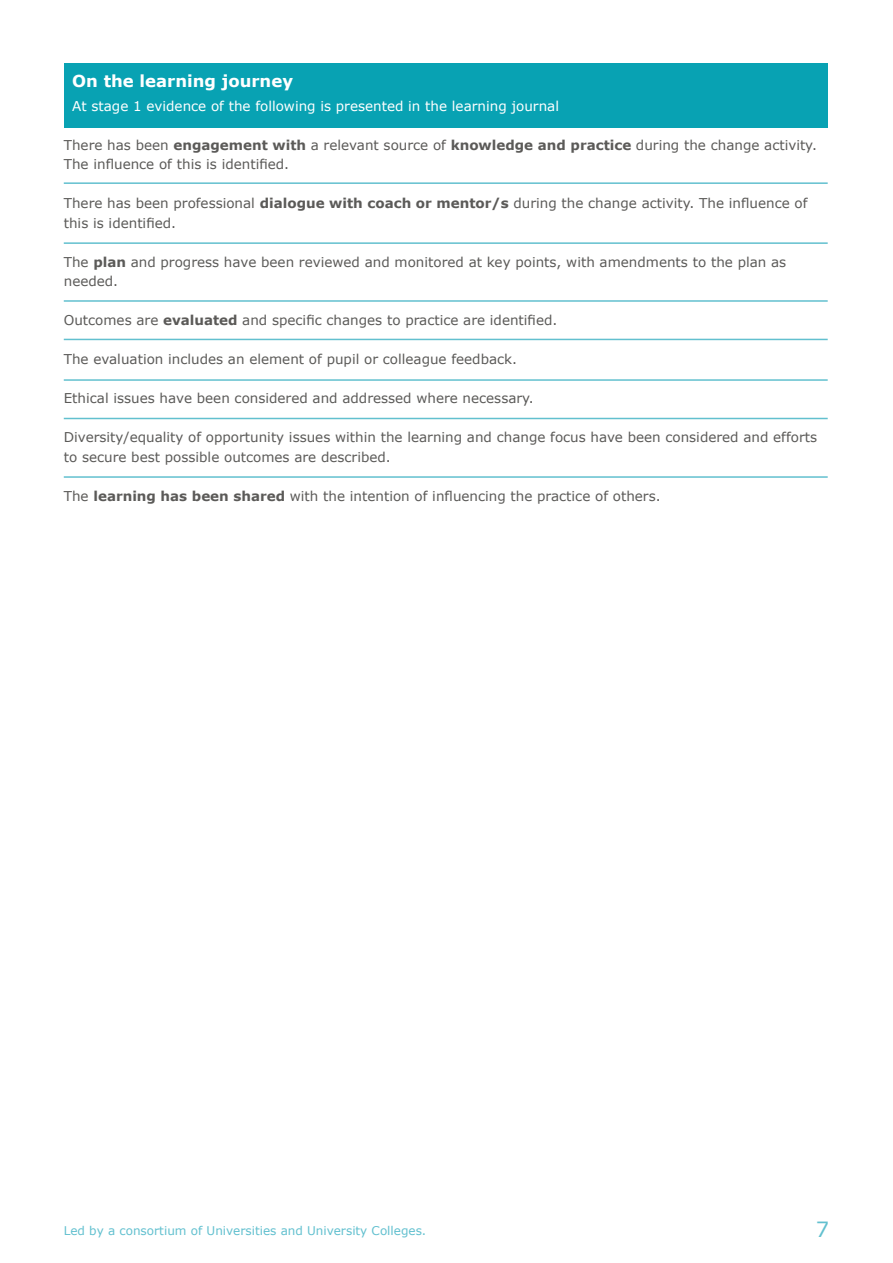
<style>
.page{position:relative;width:893px;height:1263px;background:#fff}
.page>*{position:absolute;margin:0;border:0;box-sizing:border-box;transform-origin:0 0}
.t1{font:21px "Verdana";color:#62c0cf}
.t2{font:700 16.5px "Verdana";color:#fff}
.t3{font:13.5px/19.5px "Verdana";color:#5b5a58}
.t4{font:13.5px "Verdana";color:#fff}
.t5{font:12px "Verdana";color:#62c0cf}
.s1{font-weight:700}
</style>
<div class="page">
<div style="left:65px;top:64px;width:763px;height:64px;background:#08a2b3"></div>
<hr style="left:64px;top:182px;width:764px;height:2px;background:#62c0cf">
<hr style="left:64px;top:242px;width:764px;height:2px;background:#62c0cf">
<hr style="left:64px;top:300px;width:764px;height:2px;background:#62c0cf">
<hr style="left:64px;top:339px;width:764px;height:1px;background:#62c0cf">
<hr style="left:64px;top:379px;width:764px;height:2px;background:#62c0cf">
<hr style="left:64px;top:418px;width:764px;height:1px;background:#62c0cf">
<hr style="left:64px;top:476px;width:764px;height:2px;background:#62c0cf">
<p class="t2" style="left:72px;top:69px;width:222px">On the learning journey</p>
<p class="t4" style="left:72px;top:97px;width:488px">At stage 1 evidence of the following is presented in the learning journal</p>
<p class="t3" style="left:64px;top:135px;width:755px">There has been <span class="s1">engagement with</span> a relevant source of <span class="s1">knowledge and practice</span> during the change activity.<br>The influence of this is identified.</p>
<p class="t3" style="left:64px;top:193px;width:745px">There has been professional <span class="s1">dialogue with coach or mentor/s</span> during the change activity. The influence of this is identified.</p>
<p class="t3" style="left:64px;top:252px;width:724px">The <span class="s1">plan</span> and progress have been reviewed and monitored at key points, with amendments to the plan as needed.</p>
<p class="t3" style="left:64px;top:310px;width:495px">Outcomes are <span class="s1">evaluated</span> and specific changes to practice are identified.</p>
<p class="t3" style="left:64px;top:349px;width:455px">The evaluation includes an element of pupil or colleague feedback.</p>
<p class="t3" style="left:64px;top:388px;width:471px">Ethical issues have been considered and addressed where necessary.</p>
<p class="t3" style="left:64px;top:427px;width:755px">Diversity/equality of opportunity issues within the learning and change focus have been considered and efforts to secure best possible outcomes are described.</p>
<p class="t3" style="left:64px;top:486px;width:598px">The <span class="s1">learning has been shared</span> with the intention of influencing the practice of others.</p>
<p class="t5" style="left:64px;top:1222px;width:364px">Led by a consortium of Universities and University Colleges.</p>
<h1 class="t1" style="left:816px;top:1214px;width:15px">7</h1>
</div>
